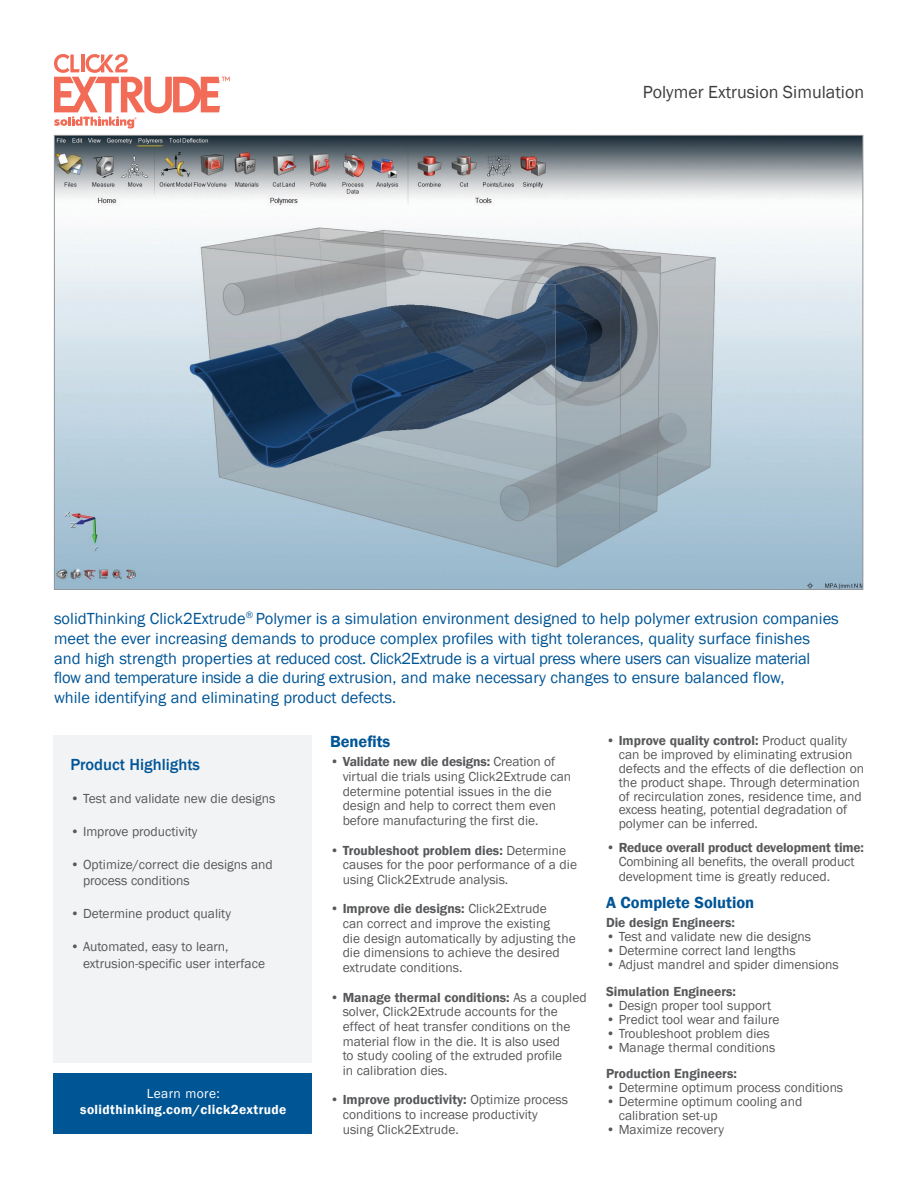
<style>
.page{position:relative;width:918px;height:1188px;background:#fff}
.page>*{position:absolute;margin:0;border:0;box-sizing:border-box;transform-origin:0 0}
.t1{font:18px "Franklin Gothic";color:#3e3e3f}
.body{font:16.5px/19.8px "Franklin Gothic";color:#005596}
.body-2{font:16.5px/19.8px "Franklin Gothic";letter-spacing:-.02em;color:#005596}
.body-3{font:600 16.5px "Franklin Gothic";color:#005596}
.body-4{font:500 16.5px "Franklin Gothic";color:#005596}
.body-5{font:13.5px/14.7px "Franklin Gothic";color:#57585a}
.body-6{font:600 13.5px "Franklin Gothic";color:#57585a}
.body-7{font:600 13.5px/16.2px "Franklin Gothic";letter-spacing:.03em;color:#fff;text-align:center}
.s1{font-weight:400}
.s2{font-weight:600}
</style>
<div class="page">
<div style="left:54px;top:1074px;width:258px;height:60px;background:#005595"></div>
<img style="left:56px;top:137px;width:805px;height:451px">
<div style="left:54px;top:735px;width:258px;height:328px;background:#f2f3f4"></div>
<svg style="left:54px;top:54px;width:176px;height:75px"></svg>
<p class="t1" style="left:643px;top:81px;width:223px">Polymer Extrusion Simulation</p>
<p class="body" style="left:54px;top:609px;width:786px">solidThinking Click2Extrude<sup>®</sup> Polymer is a simulation environment designed to help polymer extrusion companies meet the ever increasing demands to produce complex profiles with tight tolerances, quality surface finishes</p>
<p class="body-2" style="left:54px;top:648px;width:758px">and high strength properties at reduced cost. Click2Extrude is a virtual press where users can visualize material flow and temperature inside a die during extrusion, and make necessary changes to ensure balanced flow,</p>
<p class="body" style="left:54px;top:688px;width:344px">while identifying and eliminating product defects.</p>
<p class="body-4" style="left:70px;top:754px;width:131px">Product Highlights</p>
<p class="body-5" style="left:70px;top:791px;width:207px">• Test and validate new die designs</p>
<p class="body-5" style="left:70px;top:824px;width:129px">• Improve productivity</p>
<p class="body-5" style="left:83px;top:856px;width:191px;line-height:16.5px;text-indent:-13px">• Optimize/correct die designs and process conditions</p>
<p class="body-5" style="left:70px;top:907px;width:162px">• Determine product quality</p>
<p class="body-5" style="left:83px;top:939px;width:184px;line-height:16.5px;text-indent:-13px">• Automated, easy to learn, extrusion-specific user interface</p>
<p class="body-7" style="left:80px;top:1085px;width:208px"><span class="s1">Learn more: </span>solidthinking.com/click2extrude</p>
<p class="body-3" style="left:330px;top:731px;width:62px">Benefits</p>
<p class="body-5" style="left:343px;top:755px;width:230px;text-indent:-13px">• <span class="s2">Validate new die designs:</span> Creation of virtual die trials using Click2Extrude can determine potential issues in the die design and help to correct them even before manufacturing the first die.</p>
<p class="body-5" style="left:343px;top:843px;width:236px;text-indent:-13px">• <span class="s2">Troubleshoot problem dies:</span> Determine causes for the poor performance of a die using Click2Extrude analysis.</p>
<p class="body-5" style="left:343px;top:902px;width:235px;text-indent:-13px">• <span class="s2">Improve die designs:</span> Click2Extrude<br>can correct and improve the existing<br>die design automatically by adjusting the die dimensions to achieve the desired extrudate conditions.</p>
<p class="body-5" style="left:343px;top:990px;width:246px;text-indent:-13px">• <span class="s2">Manage thermal conditions:</span> As a coupled solver, Click2Extrude accounts for the effect of heat transfer conditions on the material flow in the die. It is also used<br>to study cooling of the extruded profile<br>in calibration dies.</p>
<p class="body-5" style="left:343px;top:1093px;width:227px;text-indent:-13px">• <span class="s2">Improve productivity:</span> Optimize process conditions to increase productivity using Click2Extrude.</p>
<p class="body-5" style="left:619px;top:734px;width:247px;line-height:14px;text-indent:-13px">• <span class="s2">Improve quality control:</span> Product quality can be improved by eliminating extrusion defects and the effects of die deflection on the product shape. Through determination of recirculation zones, residence time, and excess heating, potential degradation of polymer can be inferred.</p>
<p class="body-5" style="left:619px;top:841px;width:247px;line-height:14.1px;text-indent:-13px">• <span class="s2">Reduce overall product development time:<br></span>Combining all benefits, the overall product development time is greatly reduced.</p>
<p class="body-3" style="left:606px;top:892px;width:150px">A Complete Solution</p>
<p class="body-6" style="left:606px;top:914px;width:130px">Die design Engineers:</p>
<p class="body-5" style="left:606px;top:930px;width:207px">• Test and validate new die designs</p>
<p class="body-5" style="left:606px;top:944px;width:191px">• Determine correct land lengths</p>
<p class="body-5" style="left:606px;top:958px;width:234px">• Adjust mandrel and spider dimensions</p>
<p class="body-6" style="left:606px;top:983px;width:132px">Simulation Engineers:</p>
<p class="body-5" style="left:606px;top:998px;width:167px">• Design proper tool support</p>
<p class="body-5" style="left:606px;top:1012px;width:175px">• Predict tool wear and failure</p>
<p class="body-5" style="left:606px;top:1026px;width:165px">• Troubleshoot problem dies</p>
<p class="body-5" style="left:606px;top:1040px;width:171px">• Manage thermal conditions</p>
<p class="body-6" style="left:606px;top:1065px;width:132px">Production Engineers:</p>
<p class="body-5" style="left:606px;top:1081px;width:239px">• Determine optimum process conditions</p>
<p class="body-5" style="left:619px;top:1095px;width:185px;line-height:14.1px;text-indent:-13px">• Determine optimum cooling and calibration set-up</p>
<p class="body-5" style="left:606px;top:1123px;width:120px">• Maximize recovery</p>
</div>
